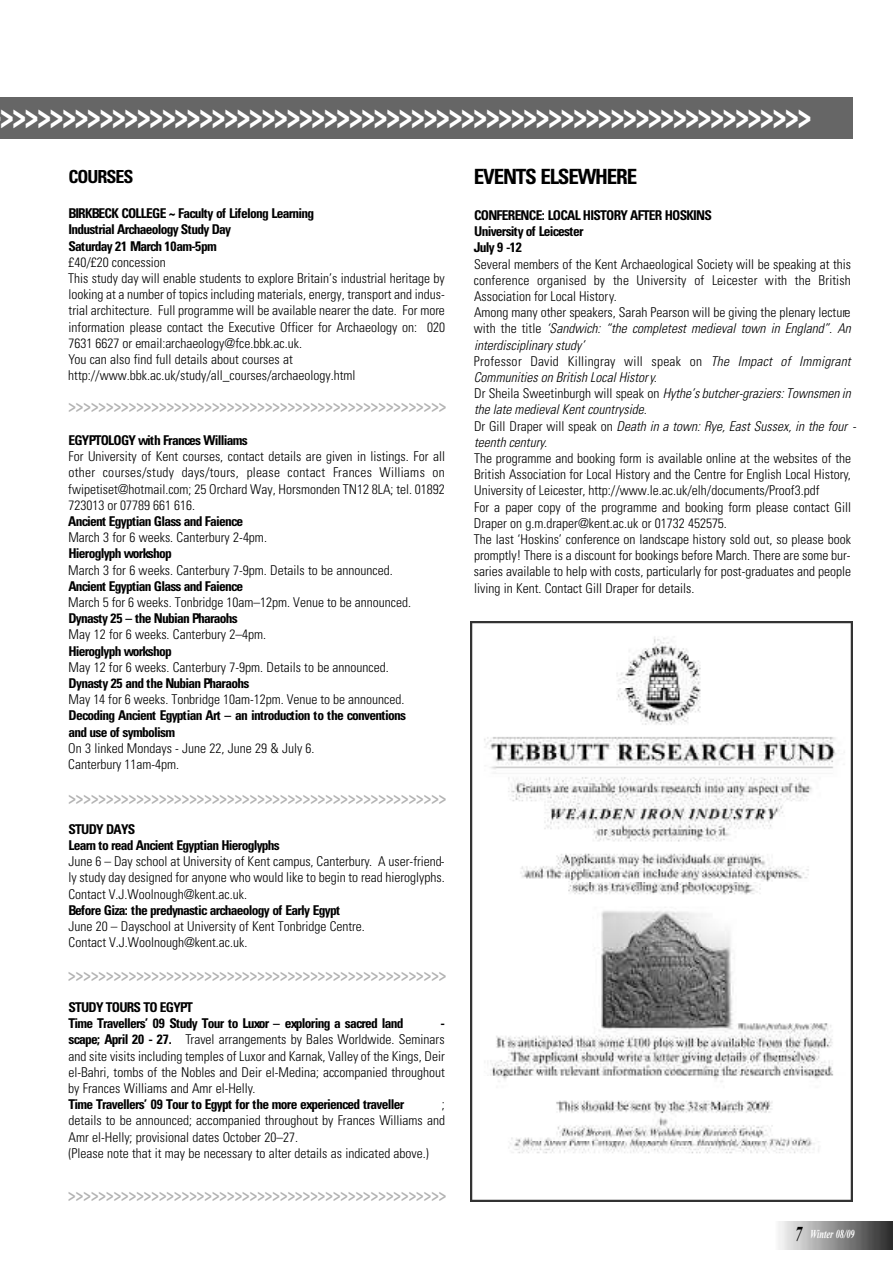
<style>
.page{position:relative;width:893px;height:1263px;background:#fff}
.page>*{position:absolute;margin:0;border:0;box-sizing:border-box;transform-origin:0 0}
.t1{font:900 36px "Frutiger";color:#fff;scale:.63 1}
.t2{font:700 condensed 21px "Univers";color:#000}
.t3{font:700 18px "Frutiger";color:#b3b3b3;scale:.7 1}
.t4{font:700 condensed 18px "Univers";color:#000}
.t5{font:300 condensed 13.5px/16.2px "Univers";color:#000}
.t6{font:700 condensed 13.5px/16.2px "Univers";color:#000}
.t7{font:italic 700 12px "Times New Roman";color:#fff;scale:.7 1}
.s1{font-weight:700}
.s2{font-style:italic}
.s3{font-size:21px;color:#000}
</style>
<div class="page">
<img style="left:778px;top:1221px;width:114px;height:29px">
<img style="left:877px;top:1223px;width:15px;height:25px">
<div style="left:0;top:97px;width:852px;height:42px;background:#666"></div>
<img style="left:471px;top:621px;width:381px;height:581px">
<h1 class="t1" style="left:0;top:101px;width:1289px">&gt; &gt; &gt; &gt; &gt; &gt; &gt; &gt; &gt; &gt; &gt; &gt; &gt; &gt; &gt; &gt; &gt; &gt; &gt; &gt; &gt; &gt; &gt; &gt; &gt; &gt; &gt; &gt; &gt; &gt; &gt; &gt; &gt; &gt; &gt; &gt; &gt; &gt; &gt; &gt; &gt; &gt; &gt; &gt; &gt; &gt; &gt; &gt; &gt; &gt; &gt; &gt; &gt; &gt; &gt; &gt; &gt; &gt; &gt; &gt; &gt; &gt; &gt; &gt; &gt;</h1>
<h3 class="t4" style="left:68px;top:170px;width:66px">COURSES</h3>
<p class="t6" style="left:68px;top:206px;width:246px">BIRKBECK COLLEGE ~ Faculty of Lifelong Learning<br>Industrial Archaeology Study Day<br>Saturday 21 March 10am-5pm</p>
<p class="t5" style="left:68px;top:255px;width:378px">£40/£20 concession<br>This study day will enable students to explore Britain’s industrial heritage by looking at a number of topics including materials, energy, transport and indus&shy;trial architecture. Full programme will be available nearer the date. For more information please contact the Executive Officer for Archaeology on: 020<br>7631 6627 or email:archaeology@fce.bbk.ac.uk.<br>You can also find full details about courses at http://www.bbk.ac.uk/study/all_courses/archaeology.html</p>
<h3 class="t3" style="left:68px;top:398px;width:542px">&gt;&gt;&gt;&gt;&gt;&gt;&gt;&gt;&gt;&gt;&gt;&gt;&gt;&gt;&gt;&gt;&gt;&gt;&gt;&gt;&gt;&gt;&gt;&gt;&gt;&gt;&gt;&gt;&gt;&gt;&gt;&gt;&gt;&gt;&gt;&gt;&gt;&gt;&gt;&gt;&gt;&gt;&gt;&gt;&gt;&gt;&gt;&gt;&gt;&gt;</h3>
<p class="t6" style="left:68px;top:433px;width:180px">EGYPTOLOGY with Frances Williams</p>
<p class="t5" style="left:68px;top:449px;width:378px;text-align:justify">For University of Kent courses, contact details are given in listings. For all other courses/study days/tours, please contact Frances Williams on fwipetiset@hotmail.com; 25 Orchard Way, Horsmonden TN12 8LA; tel. 01892<br>723013 or 07789 661 616.</p>
<p class="t6" style="left:68px;top:514px;width:175px">Ancient Egyptian Glass and Faience</p>
<p class="t5" style="left:68px;top:530px;width:200px">March 3 for 6 weeks. Canterbury 2-4pm.</p>
<p class="t6" style="left:68px;top:547px;width:104px">Hieroglyph workshop</p>
<p class="t5" style="left:68px;top:563px;width:326px">March 3 for 6 weeks. Canterbury 7-9pm. Details to be announced.</p>
<p class="t6" style="left:68px;top:579px;width:175px">Ancient Egyptian Glass and Faience</p>
<p class="t5" style="left:68px;top:595px;width:344px">March 5 for 6 weeks. Tonbridge 10am–12pm. Venue to be announced.</p>
<p class="t6" style="left:68px;top:611px;width:170px">Dynasty 25 – the Nubian Pharaohs</p>
<p class="t5" style="left:69px;top:628px;width:199px">May 12 for 6 weeks. Canterbury 2–4pm.</p>
<p class="t6" style="left:68px;top:644px;width:104px">Hieroglyph workshop</p>
<p class="t5" style="left:69px;top:660px;width:322px">May 12 for 6 weeks. Canterbury 7-9pm. Details to be announced.</p>
<p class="t6" style="left:69px;top:676px;width:181px">Dynasty 25 and the Nubian Pharaohs</p>
<p class="t5" style="left:69px;top:692px;width:337px">May 14 for 6 weeks. Tonbridge 10am-12pm. Venue to be announced.</p>
<p class="t6" style="left:69px;top:709px;width:338px">Decoding Ancient Egyptian Art – an introduction to the conventions and use of symbolism</p>
<p class="t5" style="left:68px;top:741px;width:248px">On 3 linked Mondays - June 22, June 29 &amp; July 6.<br>Canterbury 11am-4pm.</p>
<h3 class="t3" style="left:68px;top:790px;width:542px">&gt;&gt;&gt;&gt;&gt;&gt;&gt;&gt;&gt;&gt;&gt;&gt;&gt;&gt;&gt;&gt;&gt;&gt;&gt;&gt;&gt;&gt;&gt;&gt;&gt;&gt;&gt;&gt;&gt;&gt;&gt;&gt;&gt;&gt;&gt;&gt;&gt;&gt;&gt;&gt;&gt;&gt;&gt;&gt;&gt;&gt;&gt;&gt;&gt;&gt;</h3>
<p class="t6" style="left:68px;top:822px;width:212px">STUDY DAYS<br>Learn to read Ancient Egyptian Hieroglyphs</p>
<p class="t5" style="left:68px;top:854px;width:378px;text-align:justify">June 6 – Day school at University of Kent campus, Canterbury. A user-friend&shy;ly study day designed for anyone who would like to begin to read hieroglyphs.<br>Contact V.J.Woolnough@kent.ac.uk.</p>
<p class="t6" style="left:68px;top:903px;width:273px">Before Giza: the predynastic archaeology of Early Egypt</p>
<p class="t5" style="left:68px;top:919px;width:298px">June 20 – Dayschool at University of Kent Tonbridge Centre.<br>Contact V.J.Woolnough@kent.ac.uk.</p>
<h3 class="t3" style="left:68px;top:967px;width:542px">&gt;&gt;&gt;&gt;&gt;&gt;&gt;&gt;&gt;&gt;&gt;&gt;&gt;&gt;&gt;&gt;&gt;&gt;&gt;&gt;&gt;&gt;&gt;&gt;&gt;&gt;&gt;&gt;&gt;&gt;&gt;&gt;&gt;&gt;&gt;&gt;&gt;&gt;&gt;&gt;&gt;&gt;&gt;&gt;&gt;&gt;&gt;&gt;&gt;&gt;</h3>
<p class="t6" style="left:68px;top:1000px;width:336px">STUDY TOURS TO EGYPT<br>Time Travellers’ 09 Study Tour to Luxor – exploring a sacred land</p>
<p class="t5" style="left:68px;top:1016px;width:378px;text-align:justify;text-indent:372px"><span class="s1">- scape; April 20 - 27.</span> Travel arrangements by Bales Worldwide. Seminars and site visits including temples of Luxor and Karnak, Valley of the Kings, Deir el-Bahri, tombs of the Nobles and Deir el-Medina; accompanied throughout by Frances Williams and Amr el-Helly.</p>
<p class="t6" style="left:69px;top:1097px;width:336px">Time Travellers’ 09 Tour to Egypt for the more experienced traveller</p>
<p class="t5" style="left:69px;top:1097px;width:378px;text-indent:373px">; details to be announced; accompanied throughout by Frances Williams and Amr el-Helly; provisional dates October 20–27.<br>(Please note that it may be necessary to alter details as indicated above.)</p>
<h3 class="t3" style="left:68px;top:1187px;width:542px">&gt;&gt;&gt;&gt;&gt;&gt;&gt;&gt;&gt;&gt;&gt;&gt;&gt;&gt;&gt;&gt;&gt;&gt;&gt;&gt;&gt;&gt;&gt;&gt;&gt;&gt;&gt;&gt;&gt;&gt;&gt;&gt;&gt;&gt;&gt;&gt;&gt;&gt;&gt;&gt;&gt;&gt;&gt;&gt;&gt;&gt;&gt;&gt;&gt;&gt;</h3>
<h2 class="t2" style="left:474px;top:169px;width:164px">EVENTS ELSEWHERE</h2>
<p class="t6" style="left:474px;top:209px;width:239px">CONFERENCE: LOCAL HISTORY AFTER HOSKINS<br>University of Leicester<br>July 9 -12</p>
<p class="t5" style="left:474px;top:257px;width:383px">Several members of the Kent Archaeological Society will be speaking at this c o n f e rence organised by the University of Leicester with the British Association for Local History.<br>Among many other speakers, Sarah Pearson will be giving the plenary lecture with the title <span class="s2">‘Sandwich: “the completest medieval town in England”. An interdisciplinary study’<br></span>P rofessor David Killingray will speak on <span class="s2">The Impact of Immigrant Communities on British Local History.<br></span>Dr Sheila Sweetinburgh will speak on <span class="s2">Hythe’s butcher-graziers: Townsmen in the late medieval Kent countryside.<br></span>Dr Gill Draper will speak on <span class="s2">Death in a town: Rye, East Sussex, in the four - teenth century.</span></p>
<p class="t5" style="left:474px;top:452px;width:379px">The programme and booking form is available online at the websites of the British Association for Local History and the Centre for English Local History, University of Leicester, http://www.le.ac.uk/elh/documents/Proof3.pdf<br>For a paper copy of the programme and booking form please contact Gill Draper on g.m.draper@kent.ac.uk or 01732 452575.<br>The last ‘Hoskins’ conference on landscape history sold out, so please book promptly! There is a discount for bookings before March. There are some bur&shy;saries available to help with costs, particularly for post-graduates and people living in Kent. Contact Gill Draper for details.</p>
<p class="t7" style="left:794px;top:1227px;width:87px"><span class="s3">7</span> Winter 08/09</p>
</div>
